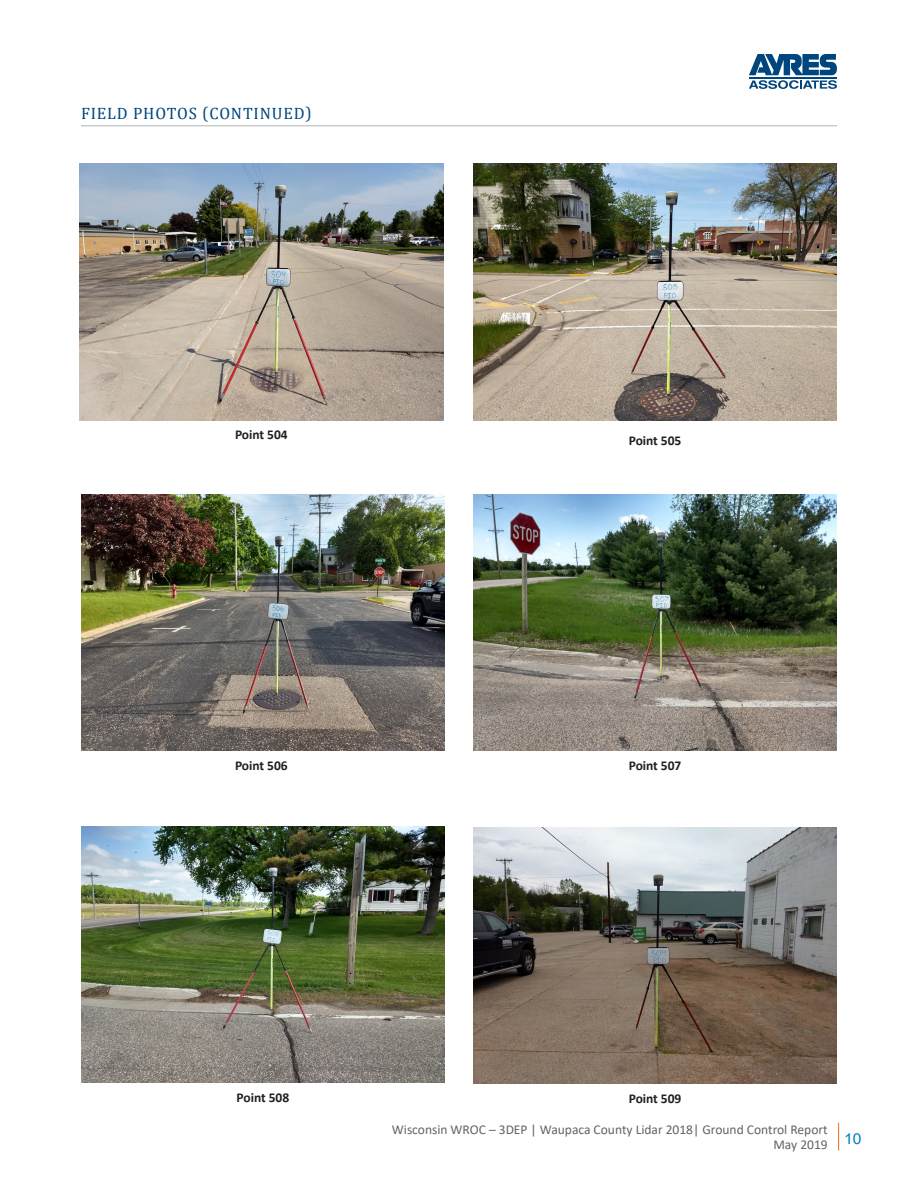
<style>
.page{position:relative;width:918px;height:1188px;background:#fff}
.page>*{position:absolute;margin:0;border:0;box-sizing:border-box;transform-origin:0 0}
.Bluehead2_B2{font:16.5px "Cambria";letter-spacing:.05em;color:#00467e}
.t1{font:15px "Arial";color:#007cc2;scale:1.04 1}
.t2{font:13.5px/15px "Calibri";color:#636366;text-align:right}
.t3{font:700 13.5px "Calibri";letter-spacing:-.005em;color:#231f20}
</style>
<div class="page">
<svg style="left:838px;top:1123px;width:1px;height:27px"></svg>
<svg style="left:749px;top:54px;width:88px;height:35px"></svg>
<hr style="left:81px;top:125px;width:756px;height:1px;background:#aeb4b7">
<img style="left:79px;top:164px;width:364px;height:256px">
<img style="left:81px;top:495px;width:364px;height:256px">
<img style="left:473px;top:164px;width:364px;height:256px">
<img style="left:81px;top:826px;width:364px;height:257px">
<img style="left:473px;top:495px;width:364px;height:256px">
<img style="left:473px;top:828px;width:364px;height:256px">
<p class="Bluehead2_B2" style="left:81px;top:103px;width:232px">FIELD PHOTOS (CONTINUED)</p>
<p class="t3" style="left:235px;top:425px;width:54px">Point 504</p>
<p class="t3" style="left:235px;top:756px;width:54px">Point 506</p>
<p class="t3" style="left:629px;top:431px;width:54px">Point 505</p>
<p class="t3" style="left:629px;top:756px;width:54px">Point 507</p>
<p class="t3" style="left:237px;top:1088px;width:54px">Point 508</p>
<p class="t3" style="left:629px;top:1089px;width:54px">Point 509</p>
<p class="t2" style="left:392px;top:1122px;width:437px">Wisconsin WROC – 3DEP | Waupaca County Lidar 2018| Ground Control Report<br>May 2019</p>
<p class="t1" style="left:844px;top:1128px;width:18px">10</p>
</div>
